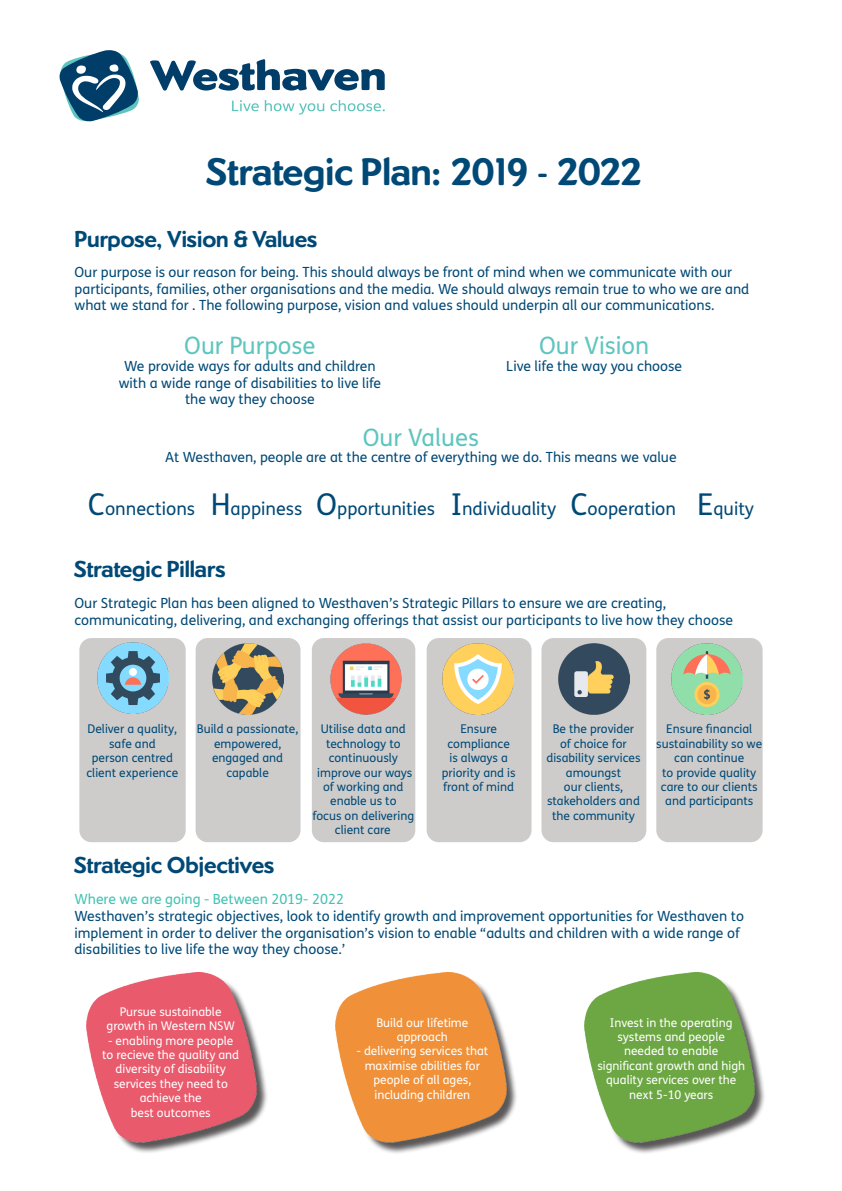
<style>
.page{position:relative;width:842px;height:1191px;background:#fff}
.page>*{position:absolute;margin:0;border:0;box-sizing:border-box;transform-origin:0 0}
.t1{font:700 40px "Dundee";letter-spacing:-.005em;color:#004976}
.t2{font:700 24px "Dundee";color:#004976}
.t3{font:24px "FS Me";color:#5ec5be}
.t4{font:18px "FS Me";color:#004976}
.t5{font:14px/16.8px "FS Me";color:#004976}
.t6{font:14px "FS Me";color:#44c2b2}
.t7{font:12px/14.4px "FS Me";color:#004976;text-align:center}
.t8{font:12px/14.4px "FS Me";color:#fff;text-align:center}
.s1{font-size:30px}
</style>
<div class="page">
<svg style="left:60px;top:50px;width:79px;height:71px"></svg>
<svg style="left:232px;top:100px;width:27px;height:11px"></svg>
<svg style="left:265px;top:100px;width:59px;height:15px"></svg>
<svg style="left:330px;top:100px;width:55px;height:11px"></svg>
<svg style="left:150px;top:59px;width:235px;height:32px"></svg>
<div style="left:79px;top:638px;width:107px;height:204px;background:#cdcccb;border-radius:12px"></div>
<div style="left:196px;top:638px;width:104px;height:204px;background:#cdcccb;border-radius:12px"></div>
<div style="left:312px;top:638px;width:103px;height:204px;background:#cdcccb;border-radius:12px"></div>
<div style="left:427px;top:638px;width:104px;height:204px;background:#cdcccb;border-radius:12px"></div>
<div style="left:541px;top:638px;width:105px;height:204px;background:#cdcccb;border-radius:12px"></div>
<div style="left:656px;top:638px;width:107px;height:204px;background:#cdcccb;border-radius:12px"></div>
<img style="left:213px;top:643px;width:70px;height:71px">
<img style="left:330px;top:643px;width:71px;height:71px">
<img style="left:558px;top:643px;width:71px;height:71px">
<img style="left:672px;top:643px;width:71px;height:71px">
<img style="left:98px;top:642px;width:71px;height:71px">
<div style="left:88px;top:974px;width:181px;height:180px;background:#231f20;opacity:.75"></div>
<img style="left:86px;top:972px;width:171px;height:170px">
<div style="left:337px;top:974px;width:181px;height:180px;background:#231f20;opacity:.75"></div>
<img style="left:336px;top:972px;width:170px;height:170px">
<div style="left:585px;top:974px;width:181px;height:180px;background:#231f20;opacity:.75"></div>
<img style="left:584px;top:972px;width:170px;height:170px">
<img style="left:442px;top:643px;width:71px;height:71px">
<p class="t1" style="left:207px;top:148px;width:437px">Strategic Plan: 2019 - 2022</p>
<p class="t2" style="left:74px;top:225px;width:244px">Purpose, Vision &amp; Values</p>
<p class="t5" style="left:74px;top:263px;width:659px">Our purpose is our reason for being. This should always be front of mind when we communicate with our</p>
<p class="t5" style="left:74px;top:280px;width:676px">participants, families, other organisations and the media. We should always remain true to who we are and what we stand for . The following purpose, vision and values should underpin all our communications.</p>
<p class="t3" style="left:184px;top:329px;width:133px">Our Purpose</p>
<p class="t5" style="left:119px;top:357px;width:264px;text-align:center">We provide ways for adults and children with a wide range of disabilities to live life the way they choose</p>
<p class="t3" style="left:539px;top:329px;width:112px">Our Vision</p>
<p class="t5" style="left:506px;top:357px;width:177px">Live life the way you choose</p>
<p class="t3" style="left:363px;top:421px;width:118px">Our Values</p>
<p class="t5" style="left:165px;top:449px;width:513px">At Westhaven, people are at the centre of everything we do. This means we value</p>
<p class="t4" style="left:88px;top:496px;width:668px"><span class="s1">C</span>onnections <span class="s1">H</span>appiness <span class="s1">O</span>pportunities <span class="s1">I</span>ndividuality <span class="s1">C</span>ooperation <span class="s1">E</span>quity</p>
<p class="t2" style="left:74px;top:555px;width:153px">Strategic Pillars</p>
<p class="t5" style="left:74px;top:595px;width:593px">Our Strategic Plan has been aligned to Westhaven’s Strategic Pillars to ensure we are creating,</p>
<p class="t5" style="left:74px;top:611px;width:660px">communicating, delivering, and exchanging offerings that assist our participants to live how they choose</p>
<p class="t7" style="left:88px;top:722px;width:91px">Deliver a quality, safe and</p>
<p class="t7" style="left:92px;top:750px;width:83px">person centred</p>
<p class="t7" style="left:86px;top:765px;width:93px">client experience</p>
<p class="t7" style="left:197px;top:722px;width:103px">Build a passionate, empowered,</p>
<p class="t7" style="left:212px;top:750px;width:73px">engaged and</p>
<p class="t7" style="left:226px;top:765px;width:44px">capable</p>
<p class="t7" style="left:321px;top:722px;width:87px">Utilise data and</p>
<p class="t7" style="left:326px;top:736px;width:76px">technology to</p>
<p class="t7" style="left:329px;top:750px;width:71px">continuously</p>
<p class="t7" style="left:317px;top:765px;width:97px">improve our ways</p>
<p class="t7" style="left:323px;top:779px;width:82px">of working and</p>
<p class="t7" style="left:330px;top:794px;width:68px">enable us to</p>
<p class="t7" style="left:313px;top:808px;width:103px">focus on delivering client care</p>
<p class="t7" style="left:460px;top:722px;width:38px">Ensure</p>
<p class="t7" style="left:447px;top:736px;width:64px">compliance</p>
<p class="t7" style="left:449px;top:750px;width:60px">is always a</p>
<p class="t7" style="left:442px;top:765px;width:75px">priority and is</p>
<p class="t7" style="left:443px;top:779px;width:72px">front of mind</p>
<p class="t7" style="left:553px;top:722px;width:83px">Be the provider</p>
<p class="t7" style="left:560px;top:736px;width:68px">of choice for</p>
<p class="t7" style="left:546px;top:750px;width:96px">disability services amoungst</p>
<p class="t7" style="left:564px;top:779px;width:61px">our clients,</p>
<p class="t7" style="left:547px;top:794px;width:94px">stakeholders and the community</p>
<p class="t7" style="left:666px;top:722px;width:87px">Ensure financial</p>
<p class="t7" style="left:656px;top:736px;width:107px">sustainability so we can continue</p>
<p class="t7" style="left:661px;top:765px;width:98px">to provide quality care to our clients and participants</p>
<p class="t2" style="left:74px;top:850px;width:201px">Strategic Objectives</p>
<p class="t6" style="left:74px;top:889px;width:271px">Where we are going - Between 2019- 2022</p>
<p class="t5" style="left:74px;top:907px;width:671px">Westhaven’s strategic objectives, look to identify growth and improvement opportunities for Westhaven to implement in order to deliver the organisation’s vision to enable “adults and children with a wide range of disabilities to live life the way they choose.’</p>
<p class="t8" style="left:120px;top:1004px;width:103px">Pursue sustainable</p>
<p class="t8" style="left:107px;top:1018px;width:130px">growth in Western NSW</p>
<p class="t8" style="left:108px;top:1033px;width:127px">- enabling more people</p>
<p class="t8" style="left:102px;top:1047px;width:139px">to recieve the quality and</p>
<p class="t8" style="left:116px;top:1061px;width:112px">diversity of disability</p>
<p class="t8" style="left:114px;top:1076px;width:116px">services they need to</p>
<p class="t8" style="left:140px;top:1090px;width:64px">achieve the</p>
<p class="t8" style="left:131px;top:1105px;width:81px">best outcomes</p>
<p class="t8" style="left:376px;top:1015px;width:94px">Build our lifetime</p>
<p class="t8" style="left:397px;top:1029px;width:52px">approach</p>
<p class="t8" style="left:356px;top:1043px;width:133px">- delivering services that maximise abilities for</p>
<p class="t8" style="left:373px;top:1072px;width:99px">people of all ages,</p>
<p class="t8" style="left:374px;top:1087px;width:97px">including children</p>
<p class="t8" style="left:610px;top:1015px;width:124px">Invest in the operating</p>
<p class="t8" style="left:617px;top:1029px;width:109px">systems and people</p>
<p class="t8" style="left:624px;top:1043px;width:96px">needed to enable</p>
<p class="t8" style="left:597px;top:1058px;width:149px">significant growth and high</p>
<p class="t8" style="left:606px;top:1072px;width:132px">quality services over the</p>
<p class="t8" style="left:629px;top:1087px;width:86px">next 5-10 years</p>
</div>
